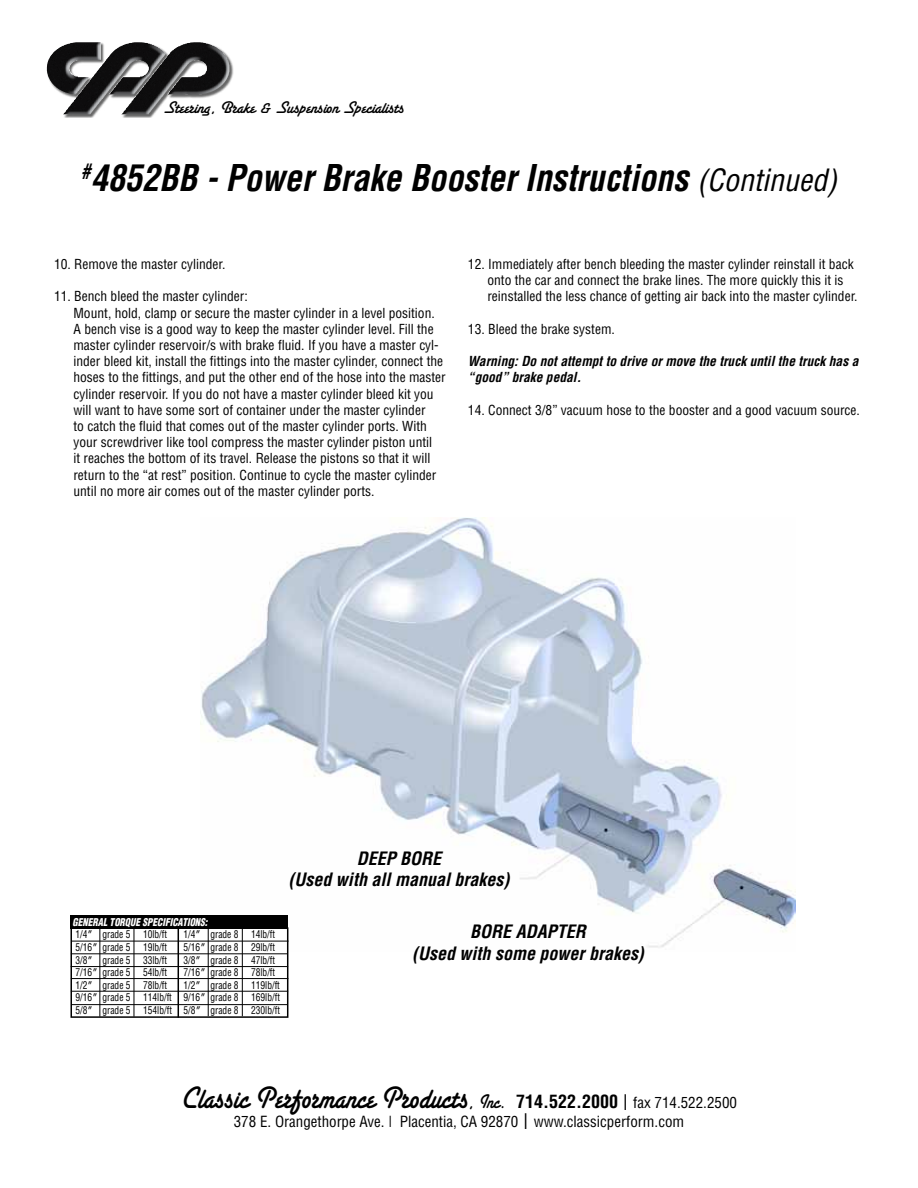
<style>
.page{position:relative;width:918px;height:1188px;background:#fff}
.page>*{position:absolute;margin:0;border:0;box-sizing:border-box;transform-origin:0 0}
.t1{font:italic 700 condensed 36px "Helvetica";color:#000;scale:.95 1}
.t2{font:33px "Santa Fe Plain";letter-spacing:.005em;color:#000;scale:.9 1}
.t3{font:italic 700 condensed 18px/21.6px "Helvetica";color:#000;text-align:center}
.t4{font:18px "Santa Fe Plain";color:#000}
.t5{font:condensed 15px "Helvetica";color:#000}
.t6{font:condensed 13.5px/16.2px "Helvetica";color:#000}
.t7{font:italic 700 condensed 13.5px/16.2px "Helvetica";color:#000}
.t8{font:condensed 10.5px/12.6px "Helvetica";color:#000;text-align:justify;scale:.9 1}
.t9{font:italic 900 condensed 10.5px "Helvetica";color:#fff;scale:.9 1}
.s1{font-weight:400;font-size:30px}
.s2{font-stretch:normal}
.s3{font-size:21px}
.s4{font-family:"Helvetica";font-weight:700;font-stretch:condensed;font-size:18px}
.s5{font-family:"Helvetica";font-stretch:condensed;font-size:21px}
.s6{font-family:"Helvetica";font-stretch:condensed;font-size:15px}
</style>
<div class="page">
<div style="left:47px;top:43px;width:186px;height:75px;background:#000;opacity:.6"></div>
<img style="left:127px;top:42px;width:69px;height:65px">
<img style="left:201px;top:518px;width:595px;height:434px">
<div style="left:70px;top:927px;width:218px;height:91px;border:2px solid #000"></div>
<hr style="left:178px;top:928px;width:1px;height:90px;background:#000">
<hr style="left:71px;top:941px;width:218px;height:1px;background:#000">
<hr style="left:71px;top:953px;width:217px;height:1px;background:#000">
<hr style="left:71px;top:966px;width:217px;height:1px;background:#000">
<hr style="left:71px;top:978px;width:217px;height:1px;background:#000">
<hr style="left:71px;top:991px;width:217px;height:1px;background:#000">
<hr style="left:71px;top:1004px;width:217px;height:1px;background:#000">
<hr style="left:100px;top:928px;width:1px;height:89px;background:#000">
<hr style="left:134px;top:928px;width:1px;height:89px;background:#000">
<hr style="left:208px;top:928px;width:1px;height:88px;background:#000">
<hr style="left:242px;top:928px;width:1px;height:88px;background:#000">
<div style="left:70px;top:915px;width:218px;height:13px;background:#000"></div>
<h3 class="t4" style="left:163px;top:96px;width:243px">Steering, Brake &amp; Suspension Specialists</h3>
<h1 class="t1" style="left:81px;top:156px;width:798px"><sup>#</sup>4852BB - Power Brake Booster Instructions <span class="s1">(Continued)</span></h1>
<p class="t6" style="left:54px;top:256px;width:173px">10. Remove the master cylinder.</p>
<p class="t6" style="left:73px;top:288px;width:374px;text-indent:-19px">11. Bench bleed the master cylinder:<br>Mount, hold, clamp or secure the master cylinder in a level position.<br>A bench vise is a good way to keep the master cylinder level. Fill the master cylinder reservoir/s with brake fluid. If you have a master cyl&shy;inder bleed kit, install the fittings into the master cylinder, connect the hoses to the fittings, and put the other end of the hose into the master cylinder reservoir. If you do not have a master cylinder bleed kit you will want to have some sort of container under the master cylinder<br>to catch the fluid that comes out of the master cylinder ports. With your screwdriver like tool compress the master cylinder piston until<br>it reaches the bottom of its travel. Release the pistons so that it will return to the “at rest” position. Continue to cycle the master cylinder until no more air comes out of the master cylinder ports.</p>
<p class="t6" style="left:487px;top:256px;width:372px;text-indent:-19px">12. Immediately after bench bleeding the master cylinder reinstall it back onto the car and connect the brake lines. The more quickly this it is reinstalled the less chance of getting air back into the master cylinder.</p>
<p class="t6" style="left:468px;top:321px;width:148px">13. Bleed the brake system.</p>
<p class="t7" style="left:468px;top:353px;width:392px">Warning: Do not attempt to drive or move the truck until the truck has a “good” brake pedal.</p>
<p class="t6" style="left:468px;top:402px;width:393px">14. Connect 3/8” vacuum hose to the booster and a good vacuum source.</p>
<p class="t9" style="left:73px;top:916px;width:151px">GENERAL TORQUE SPECIFICATIONS:</p>
<p class="t8" style="left:76px;top:928px;width:103px">1/4<span class="s2">″</span> grade 5 10lb/ft</p>
<p class="t8" style="left:184px;top:928px;width:103px">1/4<span class="s2">″</span> grade 8 14lb/ft</p>
<p class="t8" style="left:76px;top:941px;width:103px">5/16<span class="s2">″</span> grade 5 19lb/ft</p>
<p class="t8" style="left:184px;top:941px;width:103px">5/16<span class="s2">″</span> grade 8 29lb/ft</p>
<p class="t8" style="left:76px;top:953px;width:103px">3/8<span class="s2">″</span> grade 5 33lb/ft</p>
<p class="t8" style="left:184px;top:953px;width:103px">3/8<span class="s2">″</span> grade 8 47lb/ft</p>
<p class="t8" style="left:76px;top:966px;width:103px">7/16<span class="s2">″</span> grade 5 54lb/ft</p>
<p class="t8" style="left:184px;top:966px;width:103px">7/16<span class="s2">″</span> grade 8 78lb/ft</p>
<p class="t8" style="left:76px;top:979px;width:103px">1/2<span class="s2">″</span> grade 5 78lb/ft</p>
<p class="t8" style="left:76px;top:979px;width:229px;text-indent:108px">1/2<span class="s2">″</span> grade 8 119lb/ft 9/16<span class="s2">″</span> grade 5 114lb/ft 9/16<span class="s2">″</span> grade 8 169lb/ft 5/8<span class="s2">″</span> grade 5 154lb/ft 5/8<span class="s2">″</span> grade 8 230lb/ft</p>
<h3 class="t3" style="left:289px;top:847px;width:222px">DEEP BORE<br>(Used with all manual brakes)</h3>
<h3 class="t3" style="left:412px;top:921px;width:233px">BORE ADAPTER<br>(Used with some power brakes)</h3>
<h2 class="t2" style="left:181px;top:1077px;width:619px">Classic Performance Products<span class="s3">, Inc.</span> <span class="s4">714.522.2000</span> <span class="s5">|</span> <span class="s6">fax 714.522.2500</span></h2>
<p class="t5" style="left:234px;top:1112px;width:452px">378 E. Orangethorpe Ave. | Placentia, CA 92870 <span class="s3">|</span> www.classicperform.com</p>
</div>
